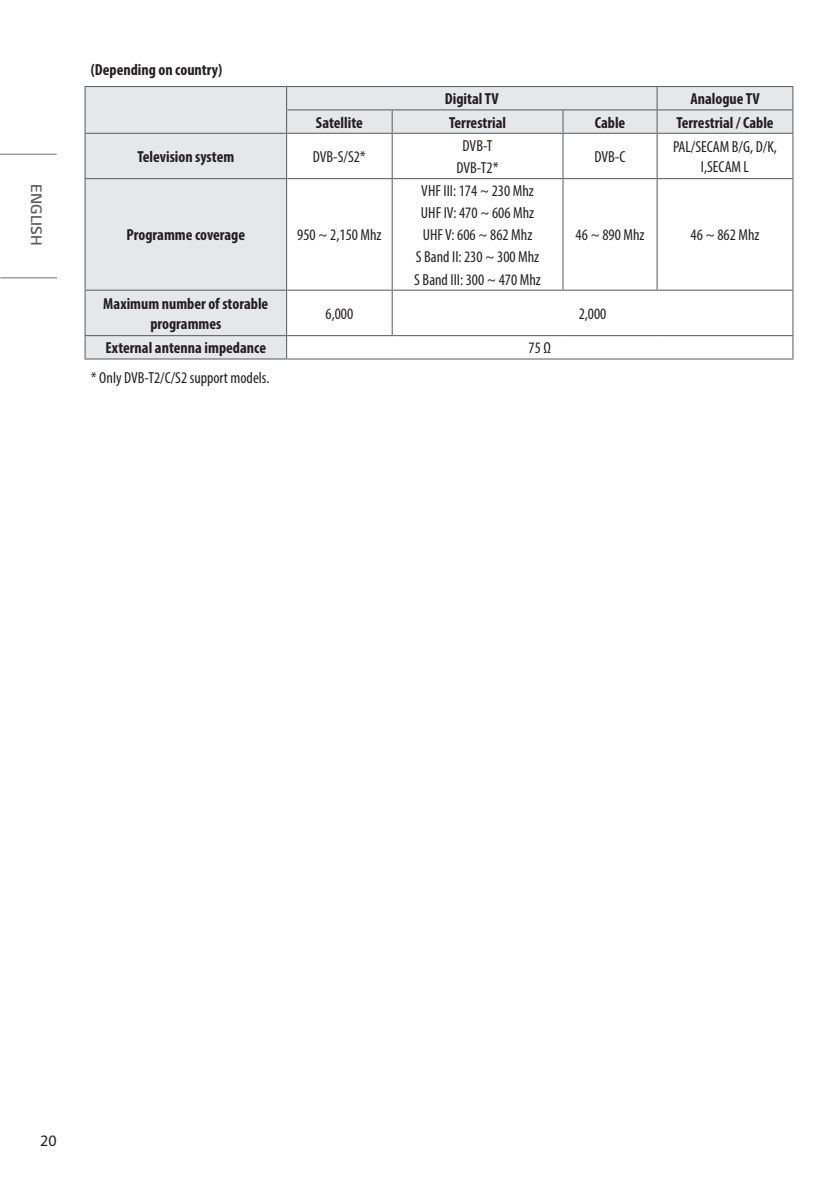
<style>
.page{position:relative;width:840px;height:1191px;background:#fff}
.page>*{position:absolute;margin:0;border:0;box-sizing:border-box;transform-origin:0 0}
.Body_Center{font:condensed 16px/19.2px "Myriad Pro";color:#231f20;text-align:center}
.Body_Bold_Center{font:700 condensed 16px/19.2px "Myriad Pro";color:#231f20;text-align:center}
.Body{font:condensed 16px "Myriad Pro";color:#231f20}
.Body_Bold{font:700 condensed 16px "Myriad Pro";color:#231f20}
.t1{font:300 16px "LG Smart";color:#57585a}
.t2{font:16px "Myriad Pro";color:#231f20}
</style>
<div class="page">
<hr style="left:0;top:154px;width:57px;height:1px;background:#6c6d70">
<hr style="left:0;top:277px;width:57px;height:1px;background:#6c6d70">
<svg style="left:85px;top:87px;width:707px;height:271px"></svg>
<hr style="left:84px;top:86px;width:202px;height:1px;background:#57585a">
<hr style="left:286px;top:86px;width:106px;height:1px;background:#57585a">
<hr style="left:392px;top:86px;width:170px;height:1px;background:#57585a">
<hr style="left:562px;top:86px;width:94px;height:1px;background:#57585a">
<hr style="left:656px;top:86px;width:137px;height:1px;background:#57585a">
<hr style="left:286px;top:109px;width:106px;height:1px;background:#57585a">
<svg style="left:286px;top:87px;width:1px;height:46px"></svg>
<hr style="left:392px;top:109px;width:170px;height:1px;background:#57585a">
<svg style="left:391px;top:110px;width:1px;height:23px"></svg>
<hr style="left:562px;top:109px;width:94px;height:1px;background:#57585a">
<svg style="left:562px;top:110px;width:1px;height:23px"></svg>
<hr style="left:656px;top:109px;width:137px;height:1px;background:#57585a">
<svg style="left:656px;top:87px;width:1px;height:46px"></svg>
<svg style="left:792px;top:87px;width:1px;height:46px"></svg>
<hr style="left:286px;top:133px;width:106px;height:1px;background:#57585a">
<hr style="left:392px;top:133px;width:170px;height:1px;background:#57585a">
<hr style="left:562px;top:133px;width:94px;height:1px;background:#57585a">
<hr style="left:656px;top:133px;width:137px;height:1px;background:#57585a">
<hr style="left:792px;top:134px;width:1px;height:44px;background:#57585a">
<hr style="left:391px;top:179px;width:1px;height:111px;background:#57585a">
<hr style="left:562px;top:179px;width:1px;height:111px;background:#57585a">
<hr style="left:656px;top:179px;width:1px;height:111px;background:#57585a">
<hr style="left:792px;top:179px;width:1px;height:111px;background:#57585a">
<hr style="left:391px;top:291px;width:1px;height:44px;background:#57585a">
<hr style="left:792px;top:291px;width:1px;height:44px;background:#57585a">
<svg style="left:792px;top:336px;width:1px;height:22px"></svg>
<hr style="left:391px;top:134px;width:1px;height:44px;background:#57585a">
<hr style="left:562px;top:134px;width:1px;height:44px;background:#57585a">
<hr style="left:656px;top:134px;width:1px;height:44px;background:#57585a">
<hr style="left:84px;top:133px;width:202px;height:1px;background:#57585a">
<hr style="left:84px;top:134px;width:1px;height:44px;background:#57585a">
<hr style="left:286px;top:134px;width:1px;height:44px;background:#57585a">
<hr style="left:84px;top:178px;width:202px;height:1px;background:#57585a">
<hr style="left:84px;top:179px;width:1px;height:111px;background:#57585a">
<hr style="left:286px;top:179px;width:1px;height:111px;background:#57585a">
<hr style="left:84px;top:290px;width:202px;height:1px;background:#57585a">
<hr style="left:84px;top:291px;width:1px;height:44px;background:#57585a">
<hr style="left:286px;top:291px;width:1px;height:44px;background:#57585a">
<hr style="left:84px;top:335px;width:202px;height:1px;background:#57585a">
<svg style="left:84px;top:336px;width:1px;height:22px"></svg>
<svg style="left:286px;top:336px;width:1px;height:22px"></svg>
<hr style="left:84px;top:358px;width:202px;height:1px;background:#57585a">
<hr style="left:286px;top:178px;width:106px;height:1px;background:#57585a">
<hr style="left:392px;top:178px;width:170px;height:1px;background:#57585a">
<hr style="left:562px;top:178px;width:94px;height:1px;background:#57585a">
<hr style="left:656px;top:178px;width:137px;height:1px;background:#57585a">
<hr style="left:286px;top:290px;width:106px;height:1px;background:#57585a">
<hr style="left:392px;top:290px;width:170px;height:1px;background:#57585a">
<hr style="left:562px;top:290px;width:94px;height:1px;background:#57585a">
<hr style="left:656px;top:290px;width:137px;height:1px;background:#57585a">
<hr style="left:286px;top:335px;width:106px;height:1px;background:#57585a">
<hr style="left:392px;top:335px;width:170px;height:1px;background:#57585a">
<hr style="left:562px;top:335px;width:94px;height:1px;background:#57585a">
<hr style="left:656px;top:335px;width:137px;height:1px;background:#57585a">
<hr style="left:286px;top:358px;width:106px;height:1px;background:#57585a">
<hr style="left:392px;top:358px;width:170px;height:1px;background:#57585a">
<hr style="left:562px;top:358px;width:94px;height:1px;background:#57585a">
<hr style="left:656px;top:358px;width:137px;height:1px;background:#57585a">
<svg style="left:84px;top:87px;width:1px;height:46px"></svg>
<p class="t1" style="left:47px;top:184px;width:62px;rotate:90deg">ENGLISH</p>
<p class="Body_Bold" style="left:91px;top:59px;width:133px">(Depending on country)</p>
<p class="Body_Bold_Center" style="left:444px;top:89px;width:55px">Digital TV</p>
<p class="Body_Bold_Center" style="left:690px;top:89px;width:71px">Analogue TV</p>
<p class="Body_Bold_Center" style="left:315px;top:112px;width:49px">Satellite</p>
<p class="Body_Bold_Center" style="left:449px;top:112px;width:59px">Terrestrial</p>
<p class="Body_Bold_Center" style="left:594px;top:112px;width:32px">Cable</p>
<p class="Body_Bold_Center" style="left:676px;top:112px;width:99px">Terrestrial / Cable</p>
<p class="Body_Bold_Center" style="left:137px;top:147px;width:98px">Television system</p>
<p class="Body_Center" style="left:313px;top:147px;width:55px">DVB-S/S2*</p>
<p class="Body_Bold_Center" style="left:126px;top:225px;width:120px">Programme coverage</p>
<p class="Body_Center" style="left:297px;top:225px;width:86px">950 ~ 2,150 Mhz</p>
<p class="Body_Center" style="left:462px;top:136px;width:31px">DVB-T</p>
<p class="Body_Center" style="left:456px;top:158px;width:44px">DVB-T2*</p>
<p class="Body_Center" style="left:421px;top:181px;width:114px">VHF III: 174 ~ 230 Mhz</p>
<p class="Body_Center" style="left:421px;top:203px;width:115px">UHF IV: 470 ~ 606 Mhz</p>
<p class="Body_Center" style="left:422px;top:225px;width:111px">UHF V: 606 ~ 862 Mhz</p>
<p class="Body_Center" style="left:415px;top:247px;width:125px">S Band II: 230 ~ 300 Mhz</p>
<p class="Body_Center" style="left:414px;top:269px;width:128px">S Band III: 300 ~ 470 Mhz</p>
<p class="Body_Center" style="left:594px;top:147px;width:32px">DVB-C</p>
<p class="Body_Center" style="left:672px;top:137px;width:105px">PAL/SECAM B/G, D/K,<br>I,SECAM L</p>
<p class="Body_Center" style="left:575px;top:225px;width:70px">46 ~ 890 Mhz</p>
<p class="Body_Center" style="left:690px;top:225px;width:70px">46 ~ 862 Mhz</p>
<p class="Body_Bold_Center" style="left:103px;top:294px;width:166px">Maximum number of storable programmes</p>
<p class="Body_Center" style="left:325px;top:304px;width:29px">6,000</p>
<p class="Body_Center" style="left:578px;top:304px;width:29px">2,000</p>
<p class="Body_Bold_Center" style="left:106px;top:338px;width:162px">External antenna impedance</p>
<p class="Body_Center" style="left:528px;top:338px;width:24px">75 Ω</p>
<p class="Body" style="left:91px;top:368px;width:180px">* Only DVB-T2/C/S2 support models.</p>
<p class="t2" style="left:40px;top:1131px;width:18px">20</p>
</div>
